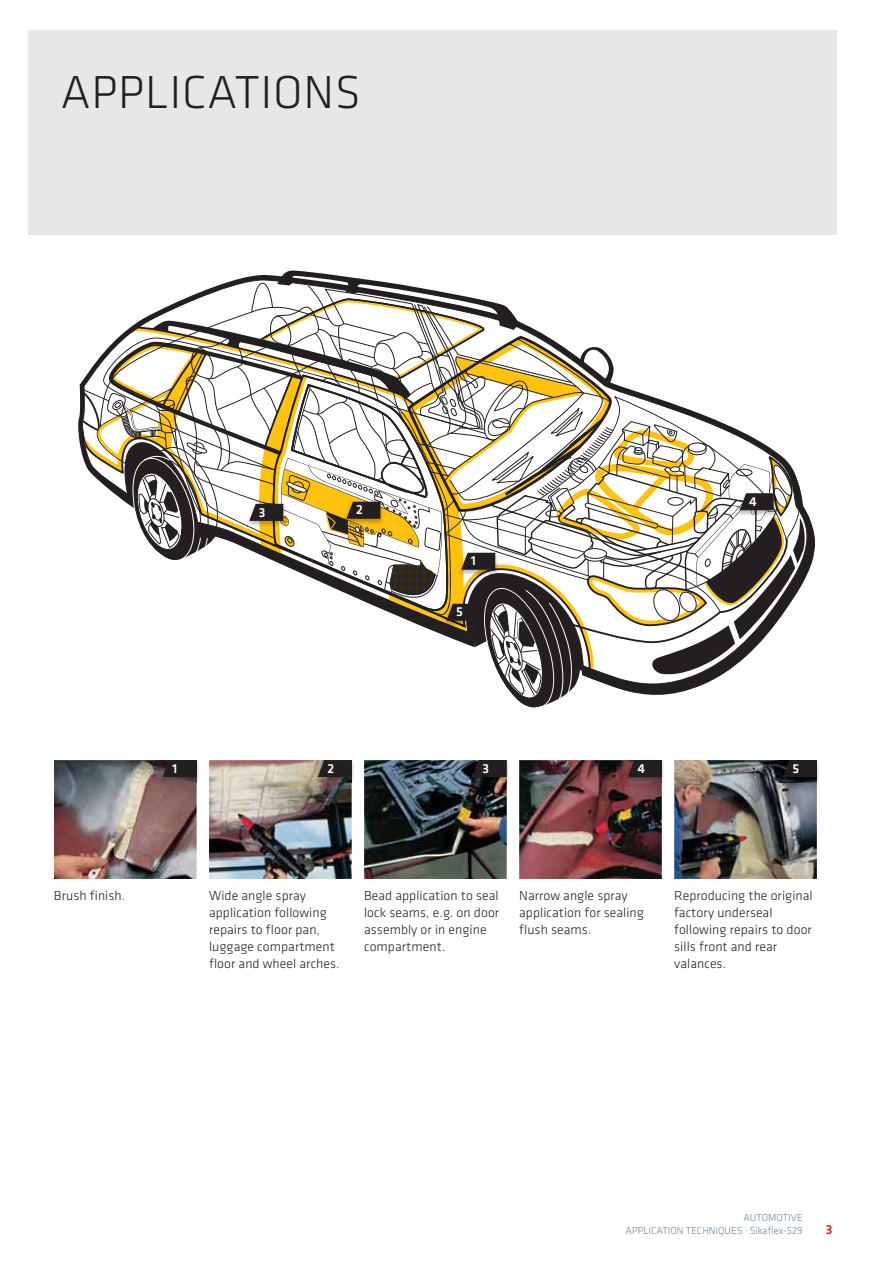
<style>
.page{position:relative;width:893px;height:1263px;background:#fff}
.page>*{position:absolute;margin:0;border:0;box-sizing:border-box;transform-origin:0 0}
.t1{font:300 48px "Klavika";letter-spacing:.015em;color:#231f20}
.t2{font:300 13.5px/17px "Klavika";letter-spacing:.005em;color:#231f20}
.t3{font:500 13.5px "Klavika";color:#fff}
.t4{font:500 13.5px "Klavika";color:#ed1c24}
.t5{font:300 10.5px/12.6px "Klavika";color:#638797;text-align:right}
</style>
<div class="page">
<div style="left:28px;top:30px;width:808px;height:204px;background:#e6e7e8"></div>
<img style="left:54px;top:760px;width:143px;height:119px">
<img style="left:209px;top:760px;width:143px;height:119px">
<img style="left:364px;top:760px;width:143px;height:119px">
<img style="left:519px;top:760px;width:143px;height:119px">
<img style="left:674px;top:760px;width:143px;height:119px">
<svg style="left:78px;top:270px;width:727px;height:438px"></svg>
<div style="left:456px;top:606px;width:15px;height:10px;background:#231f20"></div>
<img style="left:197px;top:761px;width:2px;height:20px">
<img style="left:159px;top:760px;width:38px;height:23px">
<svg style="left:163px;top:760px;width:34px;height:17px"></svg>
<div style="left:172px;top:763px;width:15px;height:10px;background:#231f20"></div>
<img style="left:352px;top:761px;width:2px;height:20px">
<img style="left:314px;top:760px;width:38px;height:23px">
<svg style="left:318px;top:760px;width:34px;height:17px"></svg>
<div style="left:327px;top:763px;width:15px;height:10px;background:#231f20"></div>
<img style="left:507px;top:761px;width:2px;height:20px">
<img style="left:469px;top:760px;width:38px;height:23px">
<svg style="left:473px;top:760px;width:34px;height:17px"></svg>
<div style="left:482px;top:763px;width:15px;height:10px;background:#231f20"></div>
<img style="left:662px;top:761px;width:2px;height:20px">
<img style="left:624px;top:760px;width:38px;height:22px">
<svg style="left:628px;top:760px;width:34px;height:17px"></svg>
<div style="left:637px;top:763px;width:15px;height:10px;background:#231f20"></div>
<img style="left:817px;top:761px;width:2px;height:20px">
<img style="left:779px;top:760px;width:38px;height:23px">
<svg style="left:783px;top:760px;width:34px;height:17px"></svg>
<div style="left:792px;top:763px;width:15px;height:10px;background:#231f20"></div>
<h1 class="t1" style="left:61px;top:74px;width:302px">APPLICATIONS</h1>
<p class="t3" style="left:259px;top:504px;width:8px">3</p>
<p class="t3" style="left:356px;top:502px;width:8px">2</p>
<p class="t3" style="left:471px;top:553px;width:7px">1</p>
<p class="t3" style="left:456px;top:604px;width:8px">5</p>
<p class="t3" style="left:749px;top:493px;width:9px">4</p>
<p class="t2" style="left:54px;top:888px;width:73px">Brush finish.</p>
<p class="t3" style="left:172px;top:760px;width:7px">1</p>
<p class="t3" style="left:327px;top:760px;width:8px">2</p>
<p class="t3" style="left:482px;top:760px;width:8px">3</p>
<p class="t3" style="left:637px;top:760px;width:9px">4</p>
<p class="t3" style="left:792px;top:760px;width:8px">5</p>
<p class="t2" style="left:209px;top:888px;width:132px">Wide angle spray application following repairs to floor pan, luggage compartment floor and wheel arches.</p>
<p class="t2" style="left:364px;top:888px;width:137px">Bead application to seal lock seams, e.g. on door assembly or in engine compartment.</p>
<p class="t2" style="left:519px;top:888px;width:126px">Narrow angle spray application for sealing flush seams.</p>
<p class="t2" style="left:674px;top:888px;width:140px">Reproducing the original factory underseal following repairs to door sills front and rear valances.</p>
<p class="t5" style="left:625px;top:1212px;width:179px">AUTOMOTIVE<br>APPLICATION TECHNIQUES · Sikaflex-529</p>
<p class="t4" style="left:826px;top:1221px;width:8px">3</p>
</div>
